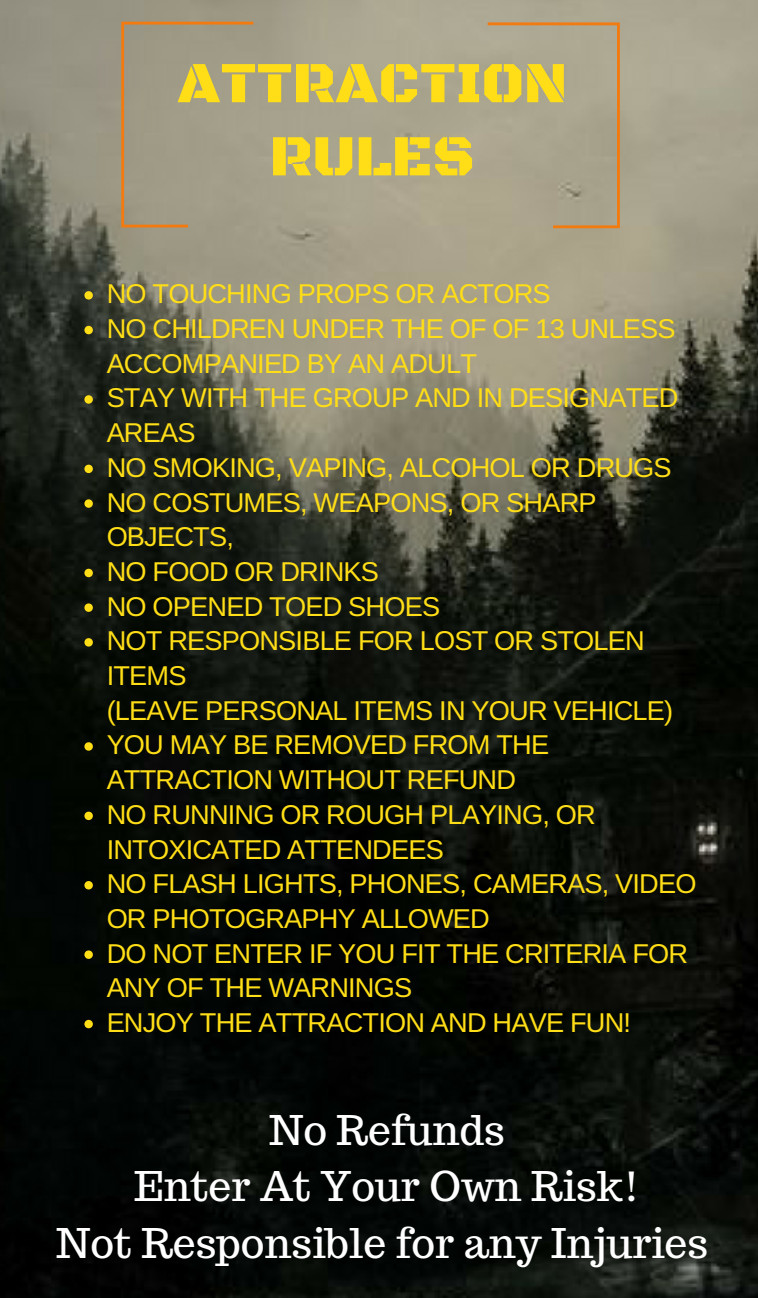
<style>
.page{position:relative;width:758px;height:1298px;background:#fff}
.page>*{position:absolute;margin:0;border:0;box-sizing:border-box;transform-origin:0 0}
.t1{font:58.88px "Black Ops One";color:#ffde17}
.t2{font:40.75px/56.2px "Trocchi";color:#fff;text-align:center}
.t3{font:27.25px/34.8px "Arimo";letter-spacing:-.03em;color:#ffde17}
</style>
<div class="page">
<img style="left:0;top:0;width:758px;height:1298px">
<svg style="left:121px;top:22px;width:132px;height:205px;background:#a49981"></svg>
<div style="left:487px;top:22px;width:132px;height:206px;background:#aba58f"></div>
<svg style="left:84px;top:291px;width:9px;height:8px"></svg>
<svg style="left:84px;top:326px;width:9px;height:8px"></svg>
<svg style="left:84px;top:395px;width:9px;height:9px"></svg>
<svg style="left:84px;top:464px;width:9px;height:9px"></svg>
<svg style="left:84px;top:499px;width:9px;height:9px"></svg>
<svg style="left:84px;top:569px;width:9px;height:8px"></svg>
<svg style="left:84px;top:603px;width:9px;height:9px"></svg>
<svg style="left:84px;top:638px;width:9px;height:8px"></svg>
<svg style="left:84px;top:742px;width:9px;height:8px"></svg>
<svg style="left:84px;top:811px;width:9px;height:9px"></svg>
<svg style="left:84px;top:881px;width:9px;height:8px"></svg>
<svg style="left:84px;top:950px;width:9px;height:9px"></svg>
<svg style="left:84px;top:1019px;width:9px;height:9px"></svg>
<h1 class="t1" style="left:177px;top:48px;width:391px">ATTRACTION</h1>
<h1 class="t1" style="left:270px;top:122px;width:207px">RULES</h1>
<p class="t3" style="left:107px;top:276px;width:591px">NO TOUCHING PROPS OR ACTORS<br>NO CHILDREN UNDER THE OF OF 13 UNLESS<br>ACCOMPANIED BY AN ADULT<br>STAY WITH THE GROUP AND IN DESIGNATED<br>AREAS<br>NO SMOKING, VAPING, ALCOHOL OR DRUGS<br>NO COSTUMES, WEAPONS, OR SHARP<br>OBJECTS,<br>NO FOOD OR DRINKS<br>NO OPENED TOED SHOES<br>NOT RESPONSIBLE FOR LOST OR STOLEN<br>ITEMS<br>(LEAVE PERSONAL ITEMS IN YOUR VEHICLE)<br>YOU MAY BE REMOVED FROM THE<br>ATTRACTION WITHOUT REFUND<br>NO RUNNING OR ROUGH PLAYING, OR<br>INTOXICATED ATTENDEES<br>NO FLASH LIGHTS, PHONES, CAMERAS, VIDEO<br>OR PHOTOGRAPHY ALLOWED<br>DO NOT ENTER IF YOU FIT THE CRITERIA FOR<br>ANY OF THE WARNINGS<br>ENJOY THE ATTRACTION AND HAVE FUN!</p>
<h2 class="t2" style="left:56px;top:1102px;width:653px">No Refunds<br>Enter At Your Own Risk!<br>Not Responsible for any Injuries</h2>
</div>
